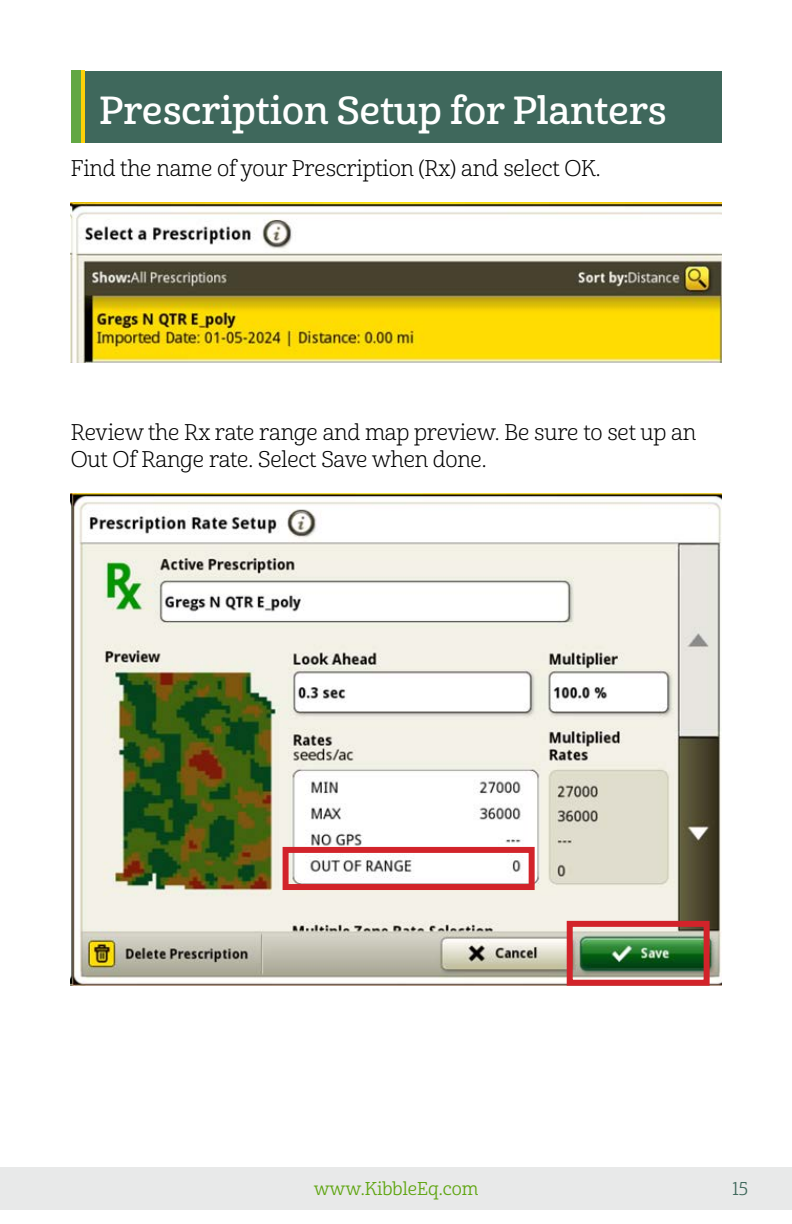
<style>
.page{position:relative;width:792px;height:1224px;background:#fff}
.page>*{position:absolute;margin:0;border:0;box-sizing:border-box;transform-origin:0 0}
.t1{font:38px "Cabrito Nor Dem";color:#fff}
.t2{font:22px/26.4px "Cabrito Nor Boo";letter-spacing:-.01em;color:#000}
.t3{font:18px "Cabrito Nor Reg";color:#5fa511}
.t4{font:18px "Cabrito Nor Reg";color:#3f685c}
</style>
<div class="page">
<div style="left:0;top:1167px;width:792px;height:43px;background:#e8e9e9"></div>
<div style="left:71px;top:71px;width:650px;height:72px;background:#3f685c"></div>
<div style="left:71px;top:71px;width:10px;height:72px;background:#62a744"></div>
<hr style="left:81px;top:71px;width:4px;height:72px;background:#fed109">
<img style="left:71px;top:203px;width:650px;height:159px">
<img style="left:71px;top:493px;width:650px;height:493px">
<svg style="left:280px;top:844px;width:258px;height:49px"></svg>
<img style="left:564px;top:918px;width:149px;height:68px">
<h1 class="t1" style="left:99px;top:87px;width:569px">Prescription Setup for Planters</h1>
<p class="t2" style="left:71px;top:156px;width:531px">Find the name of your Prescription (Rx) and select OK.</p>
<p class="t2" style="left:71px;top:420px;width:627px">Review the Rx rate range and map preview. Be sure to set up an<br>Out Of Range rate. Select Save when done.</p>
<p class="t3" style="left:314px;top:1178px;width:166px">www.KibbleEq.com</p>
<p class="t4" style="left:733px;top:1178px;width:17px">15</p>
</div>
